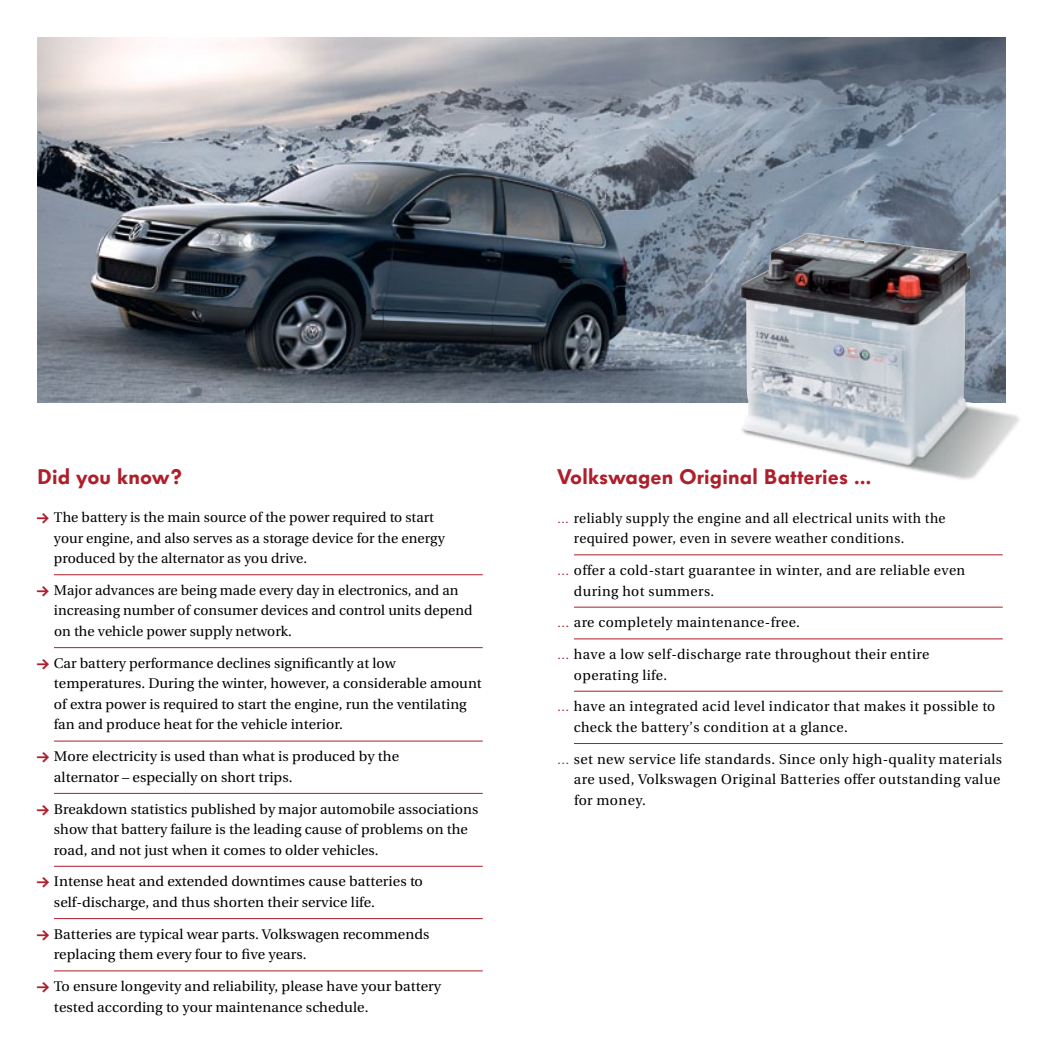
<style>
.page{position:relative;width:1040px;height:1040px;background:#fff}
.page>*{position:absolute;margin:0;border:0;box-sizing:border-box;transform-origin:0 0}
.t1{font:900 21px "VW Headline OT";letter-spacing:.01em;color:#af1e2b}
.t2{font:14px/20.7px "VW Utopia";color:#000}
.t3{font:14px/20.7px "VW Utopia";letter-spacing:.025em;color:#000}
.s1{font-family:"VW Headline OT";font-weight:900;font-size:12.25px;color:#af1e2b}
.s2{font-size:12.25px;color:#af1e2b}
</style>
<div class="page">
<img style="left:37px;top:37px;width:968px;height:365px">
<img style="left:739px;top:233px;width:280px;height:247px">
<hr style="left:54px;top:574px;width:429px;height:1px;background:#af1e2b">
<hr style="left:54px;top:647px;width:429px;height:1px;background:#af1e2b">
<hr style="left:54px;top:740px;width:429px;height:1px;background:#af1e2b">
<hr style="left:54px;top:793px;width:429px;height:1px;background:#af1e2b">
<hr style="left:54px;top:865px;width:429px;height:1px;background:#af1e2b">
<hr style="left:54px;top:918px;width:429px;height:1px;background:#af1e2b">
<hr style="left:54px;top:970px;width:429px;height:1px;background:#af1e2b">
<hr style="left:574px;top:554px;width:428px;height:1px;background:#af1e2b">
<hr style="left:574px;top:606px;width:428px;height:1px;background:#af1e2b">
<hr style="left:574px;top:638px;width:428px;height:1px;background:#af1e2b">
<hr style="left:574px;top:690px;width:428px;height:1px;background:#af1e2b">
<hr style="left:574px;top:743px;width:428px;height:1px;background:#af1e2b">
<h1 class="t1" style="left:37px;top:462px;width:146px">Did you know?</h1>
<p class="t2" style="left:54px;top:507px;width:392px;text-indent:-17px"><span class="s1">→</span> The battery is the main source of the power required to start your engine, and also serves as a storage device for the energy produced by the alternator as you drive.</p>
<p class="t2" style="left:54px;top:580px;width:420px;text-indent:-17px"><span class="s1">→</span> Major advances are being made every day in electronics, and an increasing number of consumer devices and control units depend on the vehicle power supply network.</p>
<p class="t2" style="left:54px;top:653px;width:429px;text-indent:-17px"><span class="s1">→</span> Car battery performance declines significantly at low temperatures. During the winter, however, a considerable amount of extra power is required to start the engine, run the ventilating fan and produce heat for the vehicle interior.</p>
<p class="t2" style="left:54px;top:746px;width:347px;text-indent:-17px"><span class="s1">→</span> More electricity is used than what is produced by the alternator – especially on short trips.</p>
<p class="t2" style="left:54px;top:798px;width:426px;text-indent:-17px"><span class="s1">→</span> Breakdown statistics published by major automobile associations show that battery failure is the leading cause of problems on the road, and not just when it comes to older vehicles.</p>
<p class="t2" style="left:54px;top:871px;width:370px;text-indent:-17px"><span class="s1">→</span> Intense heat and extended downtimes cause batteries to self-discharge, and thus shorten their service life.</p>
<p class="t2" style="left:54px;top:923px;width:377px;text-indent:-17px"><span class="s1">→</span> Batteries are typical wear parts. Volkswagen recommends replacing them every four to five years.</p>
<p class="t2" style="left:54px;top:976px;width:389px;text-indent:-17px"><span class="s1">→</span> To ensure longevity and reliability, please have your battery tested according to your maintenance schedule.</p>
<h1 class="t1" style="left:557px;top:462px;width:316px">Volkswagen Original Batteries …</h1>
<p class="t3" style="left:574px;top:508px;width:373px;text-indent:-17px"><span class="s2">…</span> reliably supply the engine and all electrical units with the required power, even in severe weather conditions.</p>
<p class="t3" style="left:574px;top:560px;width:393px;text-indent:-17px"><span class="s2">…</span> offer a cold-start guarantee in winter, and are reliable even during hot summers.</p>
<p class="t3" style="left:557px;top:612px;width:244px"><span class="s2">…</span> are completely maintenance-free.</p>
<p class="t3" style="left:574px;top:644px;width:357px;text-indent:-17px"><span class="s2">…</span> have a low self-discharge rate throughout their entire operating life.</p>
<p class="t3" style="left:574px;top:696px;width:423px;text-indent:-17px"><span class="s2">…</span> have an integrated acid level indicator that makes it possible to check the battery’s condition at a glance.</p>
<p class="t3" style="left:574px;top:748px;width:429px;text-indent:-17px"><span class="s2">…</span> set new service life standards. Since only high-quality materials are used, Volkswagen Original Batteries offer outstanding value for money.</p>
</div>
